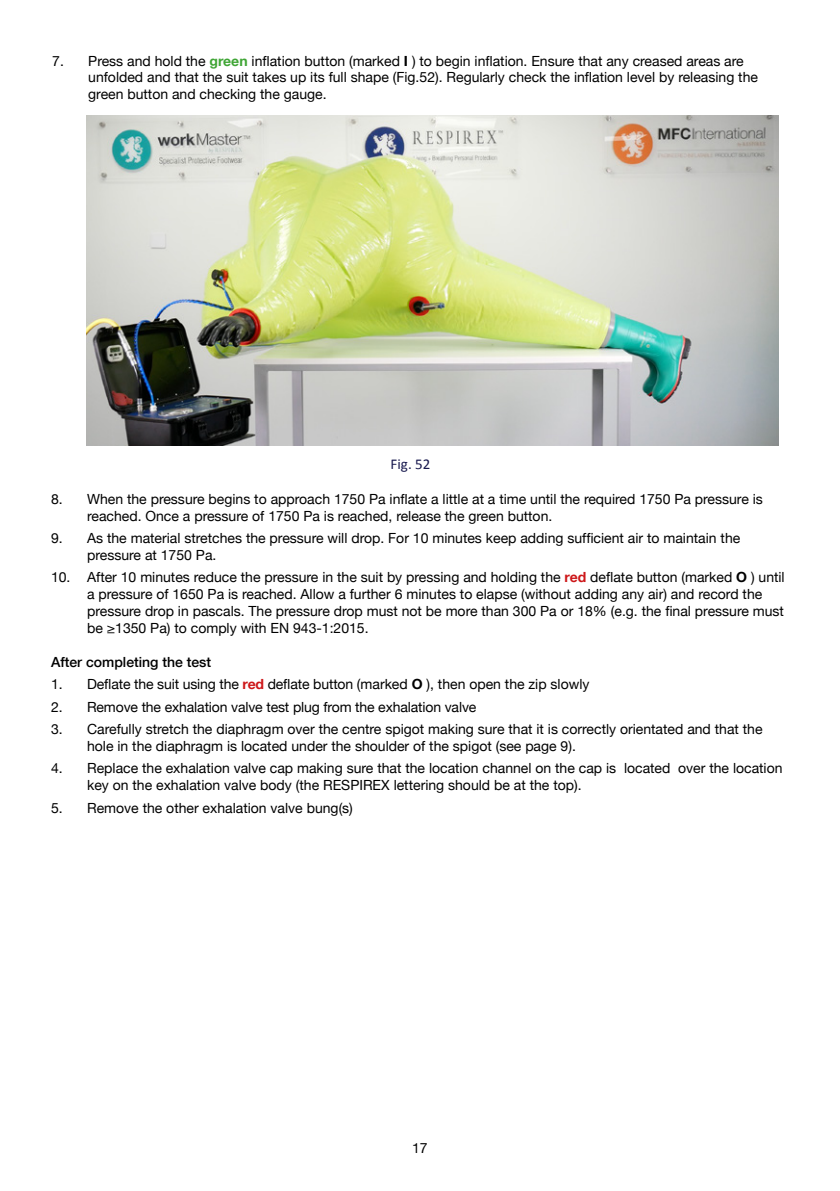
<style>
.page{position:relative;width:840px;height:1191px;background:#fff}
.page>*{position:absolute;margin:0;border:0;box-sizing:border-box;transform-origin:0 0}
.t1{font:15px "Calibri";color:#18194e}
.t2{font:14px/16.8px "Helvetica Neue";color:#000}
.t3{font:500 14px "Helvetica Neue";color:#000}
.s1{font-weight:700;color:#3fa535}
.s2{font-weight:700}
.s3{font-weight:700;color:#cd1719}
</style>
<div class="page">
<img style="left:86px;top:116px;width:691px;height:330px">
<p class="t2" style="left:88px;top:52px;width:671px;text-indent:-36px">7. Press and hold the <span class="s1">green</span> inflation button (marked <span class="s2">I</span> ) to begin inflation. Ensure that any creased areas are unfolded and that the suit takes up its full shape (Fig.52). Regularly check the inflation level by releasing the green button and checking the gauge.</p>
<p class="t1" style="left:390px;top:453px;width:41px">Fig. 52</p>
<p class="t2" style="left:87px;top:490px;width:677px;text-indent:-36px">8. When the pressure begins to approach 1750 Pa inflate a little at a time until the required 1750 Pa pressure is reached. Once a pressure of 1750 Pa is reached, release the green button.</p>
<p class="t2" style="left:87px;top:529px;width:654px;text-indent:-36px">9. As the material stretches the pressure will drop. For 10 minutes keep adding sufficient air to maintain the pressure at 1750 Pa.</p>
<p class="t2" style="left:87px;top:569px;width:698px;text-indent:-36px">10. After 10 minutes reduce the pressure in the suit by pressing and holding the <span class="s3">red</span> deflate button (marked <span class="s2">O</span> ) until a pressure of 1650 Pa is reached. Allow a further 6 minutes to elapse (without adding any air) and record the pressure drop in pascals. The pressure drop must not be more than 300 Pa or 18% (e.g. the final pressure must be ≥1350 Pa) to comply with EN 943-1:2015.</p>
<p class="t3" style="left:51px;top:653px;width:162px">After completing the test</p>
<p class="t2" style="left:51px;top:675px;width:539px">1. Deflate the suit using the <span class="s3">red</span> deflate button (marked <span class="s2">O</span> ), then open the zip slowly</p>
<p class="t2" style="left:51px;top:698px;width:426px">2. Remove the exhalation valve test plug from the exhalation valve</p>
<p class="t2" style="left:87px;top:720px;width:676px;text-indent:-36px">3. Carefully stretch the diaphragm over the centre spigot making sure that it is correctly orientated and that the hole in the diaphragm is located under the shoulder of the spigot (see page 9).</p>
<p class="t2" style="left:87px;top:760px;width:696px;text-indent:-36px">4. Replace the exhalation valve cap making sure that the location channel on the cap is located over the location key on the exhalation valve body (the RESPIREX lettering should be at the top).</p>
<p class="t2" style="left:51px;top:799px;width:303px">5. Remove the other exhalation valve bung(s)</p>
<p class="t2" style="left:412px;top:1139px;width:17px">17</p>
</div>
